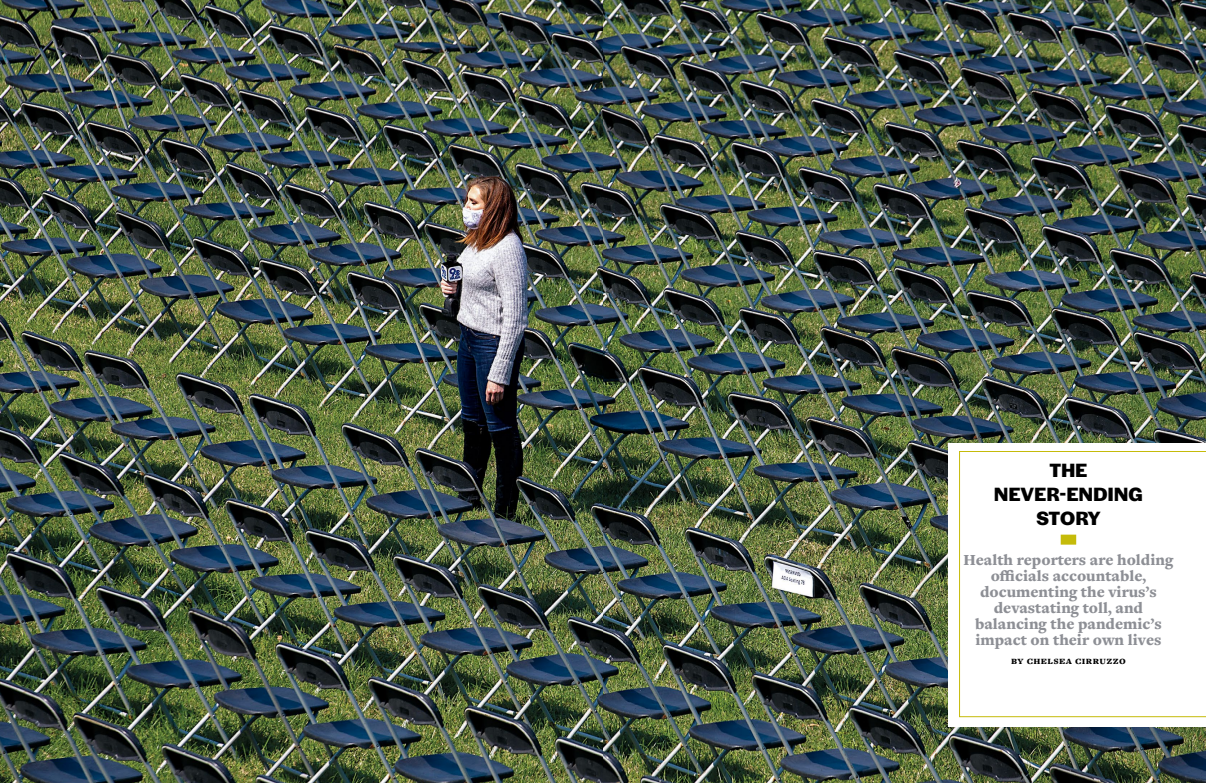
<style>
.page{position:relative;width:1206px;height:783px;background:#fff}
.page>*{position:absolute;margin:0;border:0;box-sizing:border-box;transform-origin:0 0}
.t1{font:700 20px/24px "Halyard Display";letter-spacing:.02em;color:#000;text-align:center}
.t2{font:900 16px/16px "Freight Text Pro";color:#8d8f95;text-align:center}
.t3{font:900 11px "Freight Text Pro";letter-spacing:.03em;color:#000}
</style>
<div class="page">
<img style="left:0;top:0;width:603px;height:783px">
<img style="left:603px;top:0;width:603px;height:783px">
<div style="left:949px;top:443px;width:239px;height:283px;background:#fff"></div>
<div style="left:1176px;top:443px;width:30px;height:283px;background:#fff"></div>
<svg style="left:959px;top:451px;width:247px;height:266px"></svg>
<p class="t1" style="left:994px;top:457px;width:150px">THE<br>NEVER-ENDING<br>STORY</p>
<p class="t2" style="left:964px;top:551px;width:211px">Health reporters are holding officials accountable, documenting the virus’s devastating toll, and balancing the pandemic’s impact on their own lives</p>
<p class="t3" style="left:1011px;top:653px;width:116px">By CHeLSea Cirruzzo</p>
</div>
